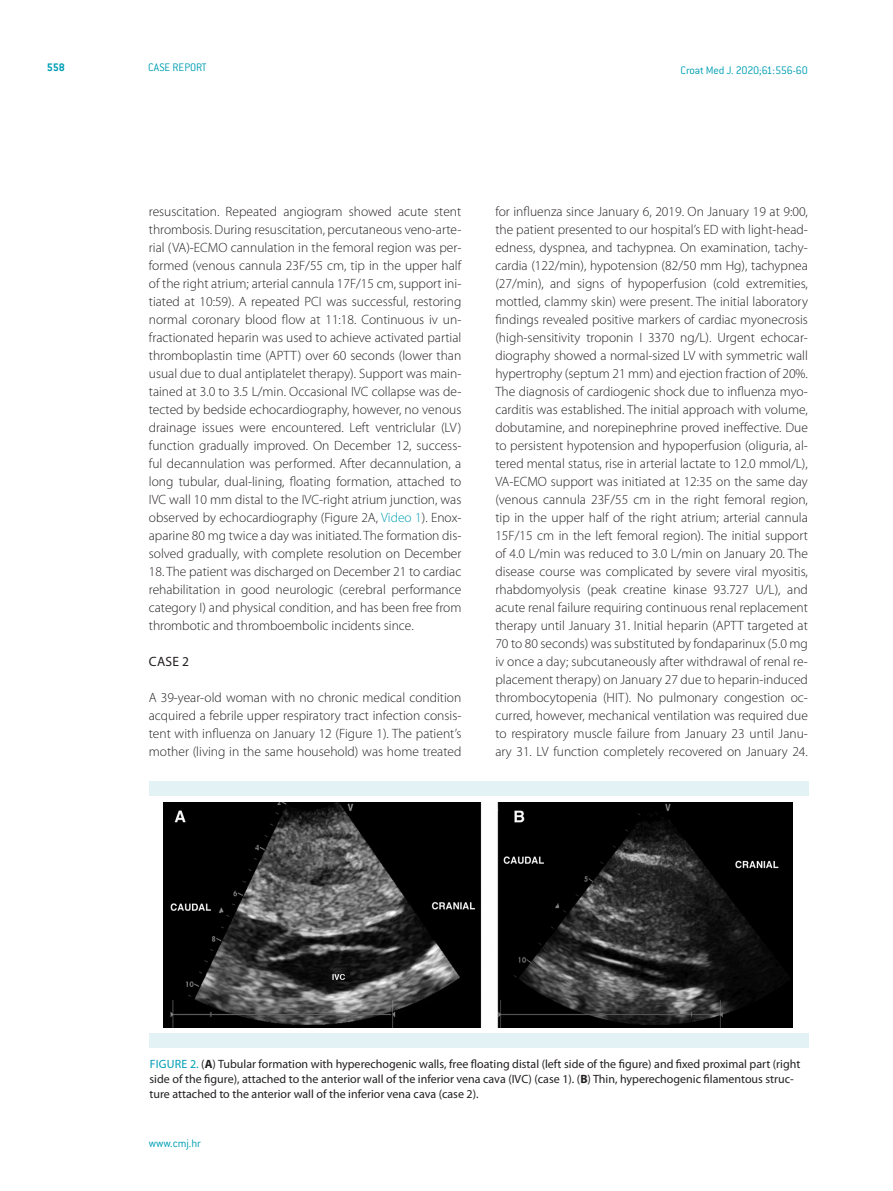
<style>
.page{position:relative;width:893px;height:1191px;background:#fff}
.page>*{position:absolute;margin:0;border:0;box-sizing:border-box;transform-origin:0 0}
.CMJ_-__body{font:300 13.5px/18px "Myriad Pro";color:#231f20;text-align:justify}
.CMJ_-_N2{font:13.5px "Myriad Pro";color:#231f20}
.CMJ_-_table_title_he{font:12px/15px "Myriad Pro";color:#231f20}
.H_desni_-_ref{font:300 12px "ITC Conduit LTCE";letter-spacing:-.02em;color:#009fb4}
.H_lijevi_-_pubtype{font:300 12px "ITC Conduit LTCE";color:#009fb4}
.www_cmj_hr_na_master{font:300 12px "ITC Conduit LTCE";color:#009fb4}
.paginacija_lijevo{font:700 12px "ITC Conduit LTCE";color:#009fb4}
.s1{color:#009fb4}
.s2{font-weight:700}
</style>
<div class="page">
<img style="left:164px;top:802px;width:628px;height:225px">
<div style="left:150px;top:1033px;width:659px;height:15px;background:#e2f2f5"></div>
<div style="left:150px;top:781px;width:659px;height:15px;background:#e2f2f5"></div>
<p class="paginacija_lijevo" style="left:47px;top:60px;width:19px">558</p>
<p class="H_lijevi_-_pubtype" style="left:148px;top:61px;width:60px">CASE REPORT</p>
<p class="H_desni_-_ref" style="left:681px;top:63px;width:129px">Croat Med J. 2020;61:556-60</p>
<p class="CMJ_-__body" style="left:149px;top:202px;width:314px">resuscitation. Repeated angiogram showed acute stent thrombosis. During resuscitation, percutaneous veno-arte&shy;rial (VA)-ECMO cannulation in the femoral region was per&shy;formed (venous cannula 23F/55 cm, tip in the upper half of the right atrium; arterial cannula 17F/15 cm, support ini&shy;tiated at 10:59). A repeated PCI was successful, restoring normal coronary blood flow at 11:18. Continuous iv un&shy;fractionated heparin was used to achieve activated partial thromboplastin time (APTT) over 60 seconds (lower than usual due to dual antiplatelet therapy). Support was main&shy;tained at 3.0 to 3.5 L/min. Occasional IVC collapse was de&shy;tected by bedside echocardiography, however, no venous drainage issues were encountered. Left ventriclular (LV) function gradually improved. On December 12, success&shy;ful decannulation was performed. After decannulation, a long tubular, dual-lining, floating formation, attached to IVC wall 10 mm distal to the IVC-right atrium junction, was observed by echocardiography (Figure 2A, <span class="s1">Video 1</span>). Enox&shy;aparine 80 mg twice a day was initiated. The formation dis&shy;solved gradually, with complete resolution on December</p>
<p class="CMJ_-__body" style="left:149px;top:562px;width:314px">18. The patient was discharged on December 21 to cardiac rehabilitation in good neurologic (cerebral performance category I) and physical condition, and has been free from thrombotic and thromboembolic incidents since.</p>
<p class="CMJ_-_N2" style="left:149px;top:653px;width:42px">Case 2</p>
<p class="CMJ_-__body" style="left:149px;top:688px;width:314px">A 39-year-old woman with no chronic medical condition acquired a febrile upper respiratory tract infection consis&shy;tent with influenza on January 12 (Figure 1). The patient’s mother (living in the same household) was home treated</p>
<p class="CMJ_-__body" style="left:495px;top:202px;width:314px">for influenza since January 6, 2019. On January 19 at 9:00, the patient presented to our hospital’s ED with light-head&shy;edness, dyspnea, and tachypnea. On examination, tachy&shy;cardia (122/min), hypotension (82/50 mm Hg), tachypnea (27/min), and signs of hypoperfusion (cold extremities, mottled, clammy skin) were present. The initial laboratory findings revealed positive markers of cardiac myonecrosis (high-sensitivity troponin I 3370 ng/L). Urgent echocar&shy;diography showed a normal-sized LV with symmetric wall hypertrophy (septum 21 mm) and ejection fraction of 20%.<br>The diagnosis of cardiogenic shock due to influenza myo&shy;carditis was established. The initial approach with volume, dobutamine, and norepinephrine proved ineffective. Due to persistent hypotension and hypoperfusion (oliguria, al&shy;tered mental status, rise in arterial lactate to 12.0 mmol/L), VA-ECMO support was initiated at 12:35 on the same day (venous cannula 23F/55 cm in the right femoral region, tip in the upper half of the right atrium; arterial cannula 15F/15 cm in the left femoral region). The initial support of 4.0 L/min was reduced to 3.0 L/min on January 20. The disease course was complicated by severe viral myositis, rhabdomyolysis (peak creatine kinase 93.727 U/L), and acute renal failure requiring continuous renal replacement therapy until January 31. Initial heparin (APTT targeted at 70 to 80 seconds) was substituted by fondaparinux (5.0 mg iv once a day; subcutaneously after withdrawal of renal re&shy;placement therapy) on January 27 due to heparin-induced thrombocytopenia (HIT). No pulmonary congestion oc&shy;curred, however, mechanical ventilation was required due to respiratory muscle failure from January 23 until Janu&shy;ary 31. LV function completely recovered on January 24.</p>
<p class="CMJ_-_table_title_he" style="left:150px;top:1056px;width:652px"><span class="s1">Figure 2.</span> (<span class="s2">A</span>) Tubular formation with hyperechogenic walls, free floating distal (left side of the figure) and fixed proximal part (right side of the figure), attached to the anterior wall of the inferior vena cava (IVC) (case 1). (<span class="s2">B</span>) Thin, hyperechogenic filamentous struc&shy;ture attached to the anterior wall of the inferior vena cava (case 2).</p>
<p class="www_cmj_hr_na_master" style="left:149px;top:1136px;width:54px">www.cmj.hr</p>
</div>
